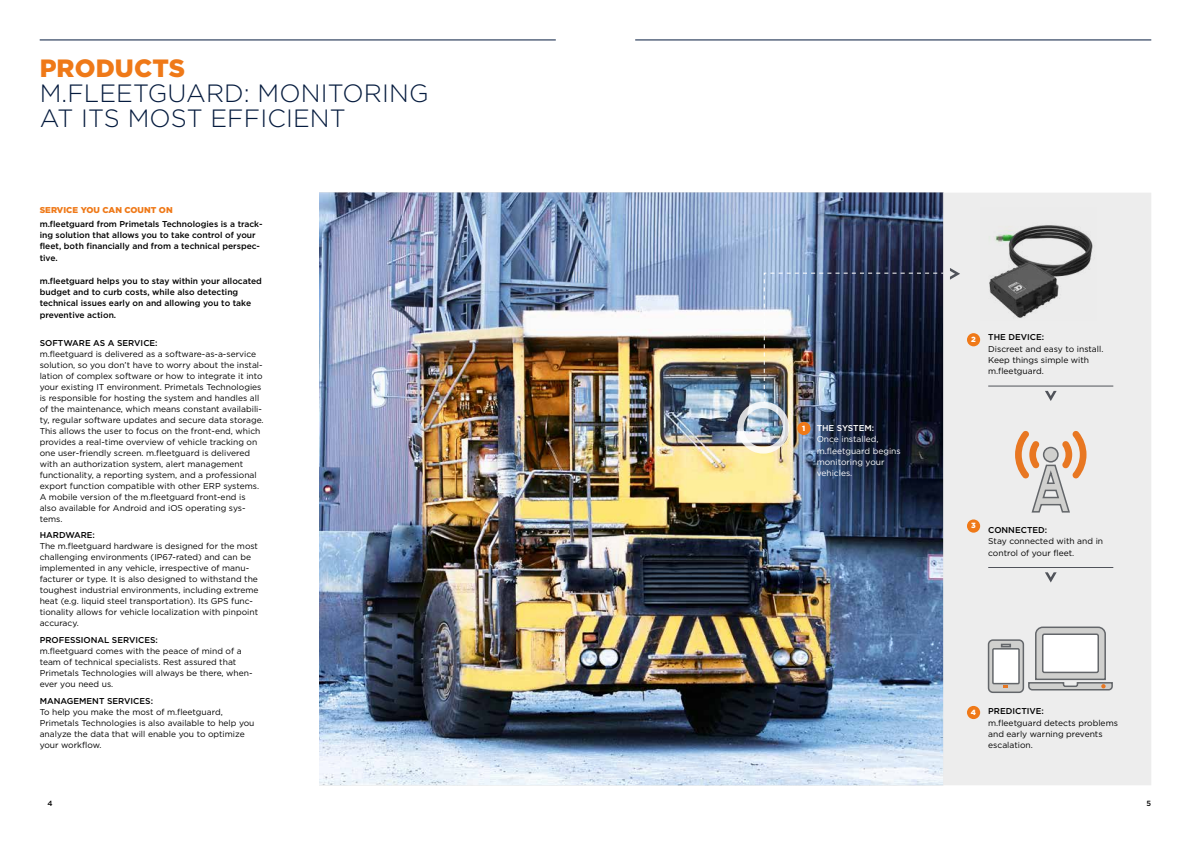
<style>
.page{position:relative;width:1191px;height:842px;background:#fff}
.page>*{position:absolute;margin:0;border:0;box-sizing:border-box;transform-origin:0 0}
.t1{font:300 25px/25px "Gotham";letter-spacing:.005em;color:#051b3e}
.t2{font:900 25px "Gotham";letter-spacing:.005em;color:#ef7918}
.t3{font:8.5px/11px "Gotham";color:#000}
.t4{font:500 8.5px/11.3px "Gotham";color:#000}
.t5{font:8.5px/11.3px "Gotham";color:#fff}
.t6{font:900 8.5px "Gotham";letter-spacing:.005em;color:#ef7918}
.t7{font:500 8.5px "Gotham";color:#fff}
.t8{font:900 7.5px "Gotham";color:#fff}
.t9{font:500 7.5px "Gotham";color:#000}
</style>
<div class="page">
<img style="left:319px;top:192px;width:624px;height:593px">
<div style="left:943px;top:193px;width:208px;height:592px;background:#ededed"></div>
<img style="left:980px;top:207px;width:117px;height:113px">
<svg style="left:950px;top:268px;width:10px;height:12px"></svg>
<div style="left:737px;top:402px;width:52px;height:52px;border:6px solid #fff;border-radius:50%"></div>
<img style="left:763px;top:272px;width:181px;height:132px">
<svg style="left:1045px;top:391px;width:11px;height:10px"></svg>
<hr style="left:988px;top:386px;width:125px;height:1px;background:#50535a">
<svg style="left:1045px;top:572px;width:11px;height:10px"></svg>
<hr style="left:988px;top:567px;width:125px;height:1px;background:#50535a">
<div style="left:797px;top:422px;width:13px;height:13px;background:#ef7918;border-radius:50%"></div>
<div style="left:967px;top:333px;width:13px;height:13px;background:#ef7918;border-radius:50%"></div>
<div style="left:967px;top:519px;width:13px;height:14px;background:#ef7918;border-radius:50%"></div>
<div style="left:967px;top:706px;width:13px;height:13px;background:#ef7918;border-radius:50%"></div>
<svg style="left:1015px;top:430px;width:71px;height:83px;background:#dfcbbd"></svg>
<svg style="left:988px;top:640px;width:35px;height:52px"></svg>
<div style="left:987px;top:639px;width:37px;height:54px;border:2px solid #63666a;border-radius:4px"></div>
<svg style="left:1000px;top:644px;width:11px;height:3px"></svg>
<div style="left:993px;top:649px;width:26px;height:35px;background:#fff"></div>
<div style="left:992px;top:648px;width:27px;height:36px;border:2px solid #63666a"></div>
<svg style="left:1027px;top:626px;width:86px;height:65px;background:#c4c4c4"></svg>
<div style="left:1042px;top:634px;width:56px;height:38px;background:#fff;border-radius:2px"></div>
<div style="left:1042px;top:633px;width:57px;height:40px;border:2px solid #63666a;border-radius:2px"></div>
<hr style="left:40px;top:40px;width:516px;height:1px;background:#051b3e">
<hr style="left:635px;top:40px;width:516px;height:1px;background:#051b3e">
<h1 class="t2" style="left:40px;top:51px;width:147px">PRODUCTS</h1>
<h1 class="t1" style="left:40px;top:80px;width:390px">M.FLEETGUARD: MONITORING<br>AT ITS MOST EFFICIENT</h1>
<p class="t6" style="left:40px;top:205px;width:134px">SERVICE YOU CAN COUNT ON</p>
<p class="t4" style="left:40px;top:218px;width:224px">m.fleetguard from Primetals Technologies is a track&shy;ing solution that allows you to take control of your fleet, both financially and from a technical perspec&shy;tive.</p>
<p class="t4" style="left:40px;top:275px;width:224px">m.fleetguard helps you to stay within your allocated budget and to curb costs, while also detecting technical issues early on and allowing you to take preventive action.</p>
<p class="t4" style="left:40px;top:337px;width:119px">SOFTWARE AS A SERVICE:</p>
<p class="t3" style="left:40px;top:348px;width:225px">m.fleetguard is delivered as a software-as-a-service solution, so you don’t have to worry about the instal&shy;lation of complex software or how to integrate it into your existing IT environment. Primetals Technologies is responsible for hosting the system and handles all of the maintenance, which means constant availabili&shy;ty, regular software updates and secure data storage.<br>This allows the user to focus on the front-end, which provides a real-time overview of vehicle tracking on one user-friendly screen. m.fleetguard is delivered with an authorization system, alert management functionality, a reporting system, and a professional export function compatible with other ERP systems.<br>A mobile version of the m.fleetguard front-end is also available for Android and iOS operating sys&shy;tems.</p>
<p class="t4" style="left:40px;top:530px;width:57px">HARDWARE:</p>
<p class="t3" style="left:40px;top:541px;width:220px">The m.fleetguard hardware is designed for the most challenging environments (IP67-rated) and can be implemented in any vehicle, irrespective of manu&shy;facturer or type. It is also designed to withstand the toughest industrial environments, including extreme heat (e.g. liquid steel transportation). Its GPS func&shy;tionality allows for vehicle localization with pinpoint accuracy.</p>
<p class="t4" style="left:40px;top:634px;width:120px">PROFESSIONAL SERVICES:</p>
<p class="t3" style="left:40px;top:645px;width:214px">m.fleetguard comes with the peace of mind of a team of technical specialists. Rest assured that Primetals Technologies will always be there, when&shy;ever you need us.</p>
<p class="t4" style="left:40px;top:695px;width:115px">MANAGEMENT SERVICES:</p>
<p class="t3" style="left:40px;top:706px;width:216px">To help you make the most of m.fleetguard, Primetals Technologies is also available to help you analyze the data that will enable you to optimize your workflow.</p>
<p class="t8" style="left:802px;top:423px;width:5px">1</p>
<p class="t7" style="left:816px;top:422px;width:59px">THE SYSTEM:</p>
<p class="t5" style="left:816px;top:433px;width:86px">Once installed, m.fleetguard begins monitoring your vehicles.</p>
<p class="t8" style="left:971px;top:334px;width:6px">2</p>
<p class="t4" style="left:988px;top:331px;width:57px">THE DEVICE:</p>
<p class="t3" style="left:988px;top:343px;width:117px;line-height:11.3px">Discreet and easy to install.<br>Keep things simple with m.fleetguard.</p>
<p class="t8" style="left:971px;top:521px;width:6px">3</p>
<p class="t4" style="left:988px;top:524px;width:60px">CONNECTED:</p>
<p class="t3" style="left:988px;top:535px;width:116px;line-height:11.3px">Stay connected with and in control of your fleet.</p>
<p class="t8" style="left:971px;top:707px;width:7px">4</p>
<p class="t4" style="left:988px;top:706px;width:57px">PREDICTIVE:</p>
<p class="t3" style="left:988px;top:717px;width:131px;line-height:11.3px">m.fleetguard detects problems and early warning prevents escalation.</p>
<p class="t9" style="left:47px;top:798px;width:7px">4</p>
<p class="t9" style="left:1146px;top:798px;width:6px">5</p>
</div>
